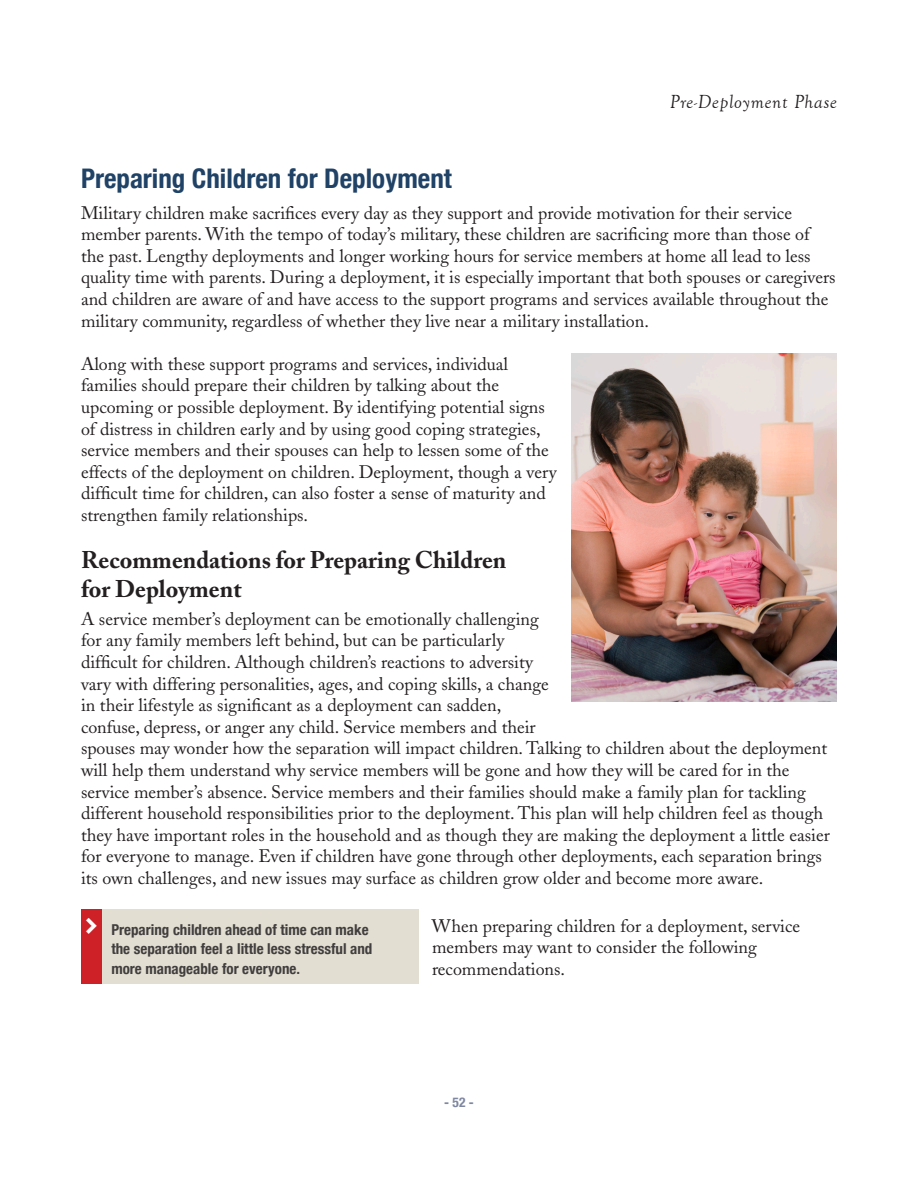
<style>
.page{position:relative;width:918px;height:1188px;background:#fff}
.page>*{position:absolute;margin:0;border:0;box-sizing:border-box;transform-origin:0 0}
.Heading_3{font:700 condensed 27px "Helvetica Neue";color:#1f4266}
.Heading_4{font:700 24px/28.8px "Adobe Caslon";color:#231f20}
.t1{font:21px "Click Bits Arrows 2";color:#fff}
.t2{font:italic 19.5px "Goudy Old Style T";letter-spacing:.04em;color:#231f20}
.t3{font:18px/21.6px "Adobe Caslon";color:#231f20}
.t4{font:700 condensed 15px/19.5px "Helvetica Neue";color:#413e3f}
.t5{font:700 condensed 13.5px "Helvetica Neue";color:#7f87a0}
</style>
<div class="page">
<div style="left:81px;top:909px;width:337px;height:75px;background:#e2ded1"></div>
<div style="left:81px;top:909px;width:20px;height:75px;background:#cd2027"></div>
<img style="left:571px;top:353px;width:266px;height:349px">
<p class="t2" style="left:670px;top:91px;width:169px">Pre-Deployment Phase</p>
<p class="Heading_3" style="left:81px;top:162px;width:372px">Preparing Children for Deployment</p>
<p class="t3" style="left:81px;top:202px;width:756px">Military children make sacrifices every day as they support and provide motivation for their service member parents. With the tempo of today’s military, these children are sacrificing more than those of the past. Lengthy deployments and longer working hours for service members at home all lead to less quality time with parents. During a deployment, it is especially important that both spouses or caregivers and children are aware of and have access to the support programs and services available throughout the military community, regardless of whether they live near a military installation.</p>
<p class="t3" style="left:81px;top:353px;width:477px">Along with these support programs and services, individual families should prepare their children by talking about the upcoming or possible deployment. By identifying potential signs of distress in children early and by using good coping strategies, service members and their spouses can help to lessen some of the effects of the deployment on children. Deployment, though a very difficult time for children, can also foster a sense of maturity and strengthen family relationships.</p>
<p class="Heading_4" style="left:81px;top:545px;width:427px">Recommendations for Preparing Children for Deployment</p>
<p class="t3" style="left:81px;top:608px;width:750px">A service member’s deployment can be emotionally challenging<br>for any family members left behind, but can be particularly<br>difficult for children. Although children’s reactions to adversity<br>vary with differing personalities, ages, and coping skills, a change<br>in their lifestyle as significant as a deployment can sadden,<br>confuse, depress, or anger any child. Service members and their<br>spouses may wonder how the separation will impact children. Talking to children about the deployment will help them understand why service members will be gone and how they will be cared for in the service member’s absence. Service members and their families should make a family plan for tackling different household responsibilities prior to the deployment. This plan will help children feel as though they have important roles in the household and as though they are making the deployment a little easier for everyone to manage. Even if children have gone through other deployments, each separation brings its own challenges, and new issues may surface as children grow older and become more aware.</p>
<p class="t4" style="left:111px;top:919px;width:263px">Preparing children ahead of time can make the separation feel a little less stressful and more manageable for everyone.</p>
<p class="t1" style="left:85px;top:918px;width:14px">7</p>
<p class="t3" style="left:432px;top:915px;width:370px">When preparing children for a deployment, service members may want to consider the following recommendations.</p>
<p class="t5" style="left:444px;top:1094px;width:31px">- 52 -</p>
</div>
